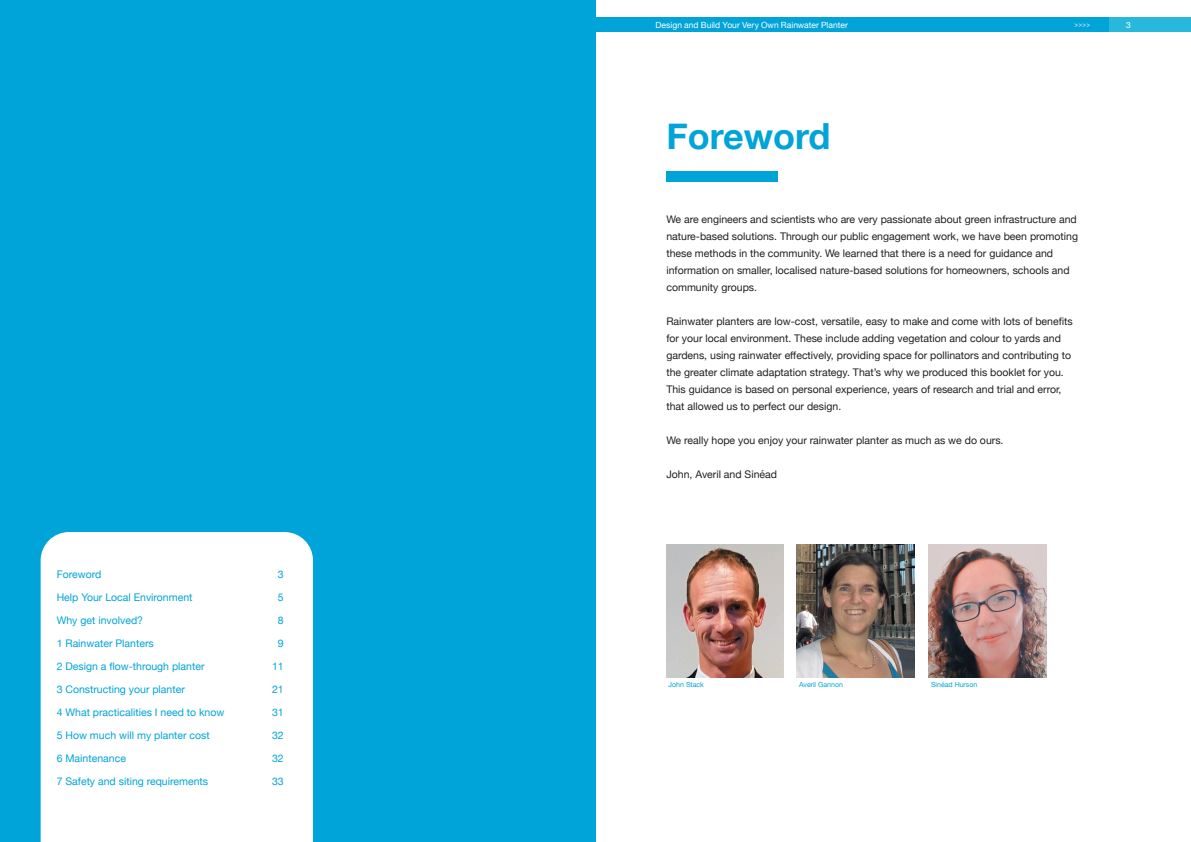
<style>
.page{position:relative;width:1191px;height:842px;background:#fff}
.page>*{position:absolute;margin:0;border:0;box-sizing:border-box;transform-origin:0 0}
.t1{font:700 36px "Helvetica Neue";color:#00a4d9}
.t2{font:10.5px/17px "Helvetica Neue";color:#231f20}
.t3{font:10.5px "Helvetica Neue";color:#00a4d9}
.t4{font:8.5px "Helvetica Neue";letter-spacing:.005em;color:#fff}
.t5{font:300 8.5px "Fira Sans";color:#fff}
.t6{font:7px "Helvetica Neue";color:#00a4d9}
</style>
<div class="page">
<div style="left:666px;top:171px;width:112px;height:10px;background:#00a4d9"></div>
<img style="left:666px;top:544px;width:117px;height:133px">
<img style="left:928px;top:544px;width:118px;height:133px">
<img style="left:797px;top:544px;width:117px;height:133px">
<div style="left:0;top:0;width:595px;height:842px;background:#00a4d9"></div>
<div style="left:41px;top:532px;width:272px;height:310px;background:#fff"></div>
<div style="left:1108px;top:17px;width:83px;height:15px;background:#28b8db"></div>
<div style="left:587px;top:17px;width:521px;height:15px;background:#00a4d9"></div>
<p class="t3" style="left:57px;top:568px;width:46px">Foreword</p>
<p class="t3" style="left:278px;top:568px;width:7px">3</p>
<p class="t3" style="left:57px;top:591px;width:137px">Help Your Local Environment</p>
<p class="t3" style="left:278px;top:591px;width:7px">5</p>
<p class="t3" style="left:57px;top:614px;width:88px">Why get involved?</p>
<p class="t3" style="left:278px;top:614px;width:7px">8</p>
<p class="t3" style="left:57px;top:637px;width:99px">1 Rainwater Planters</p>
<p class="t3" style="left:278px;top:637px;width:7px">9</p>
<p class="t3" style="left:57px;top:660px;width:149px">2 Design a flow-through planter</p>
<p class="t3" style="left:272px;top:660px;width:13px">11</p>
<p class="t3" style="left:57px;top:683px;width:130px">3 Constructing your planter</p>
<p class="t3" style="left:272px;top:683px;width:13px">21</p>
<p class="t3" style="left:57px;top:706px;width:169px">4 What practicalities I need to know</p>
<p class="t3" style="left:272px;top:706px;width:13px">31</p>
<p class="t3" style="left:57px;top:729px;width:155px">5 How much will my planter cost</p>
<p class="t3" style="left:272px;top:729px;width:13px">32</p>
<p class="t3" style="left:57px;top:752px;width:71px">6 Maintenance</p>
<p class="t3" style="left:272px;top:752px;width:13px">32</p>
<p class="t3" style="left:57px;top:775px;width:153px">7 Safety and siting requirements</p>
<p class="t3" style="left:272px;top:775px;width:13px">33</p>
<p class="t4" style="left:655px;top:20px;width:194px">Design and Build Your Very Own Rainwater Planter</p>
<p class="t5" style="left:1074px;top:21px;width:18px">&gt;&gt;&gt;&gt;</p>
<p class="t4" style="left:1126px;top:20px;width:6px">3</p>
<h1 class="t1" style="left:666px;top:114px;width:166px">Foreword</h1>
<p class="t2" style="left:666px;top:210px;width:413px">We are engineers and scientists who are very passionate about green infrastructure and nature-based solutions. Through our public engagement work, we have been promoting these methods in the community. We learned that there is a need for guidance and information on smaller, localised nature-based solutions for homeowners, schools and community groups.</p>
<p class="t2" style="left:666px;top:312px;width:408px">Rainwater planters are low-cost, versatile, easy to make and come with lots of benefits for your local environment. These include adding vegetation and colour to yards and gardens, using rainwater effectively, providing space for pollinators and contributing to the greater climate adaptation strategy. That’s why we produced this booklet for you.<br>This guidance is based on personal experience, years of research and trial and error, that allowed us to perfect our design.</p>
<p class="t2" style="left:666px;top:431px;width:338px">We really hope you enjoy your rainwater planter as much as we do ours.</p>
<p class="t2" style="left:666px;top:465px;width:112px">John, Averil and Sinéad</p>
<p class="t6" style="left:668px;top:680px;width:37px">John Stack</p>
<p class="t6" style="left:799px;top:680px;width:45px">Averil Gannon</p>
<p class="t6" style="left:931px;top:680px;width:48px">Sinéad Hurson</p>
</div>
